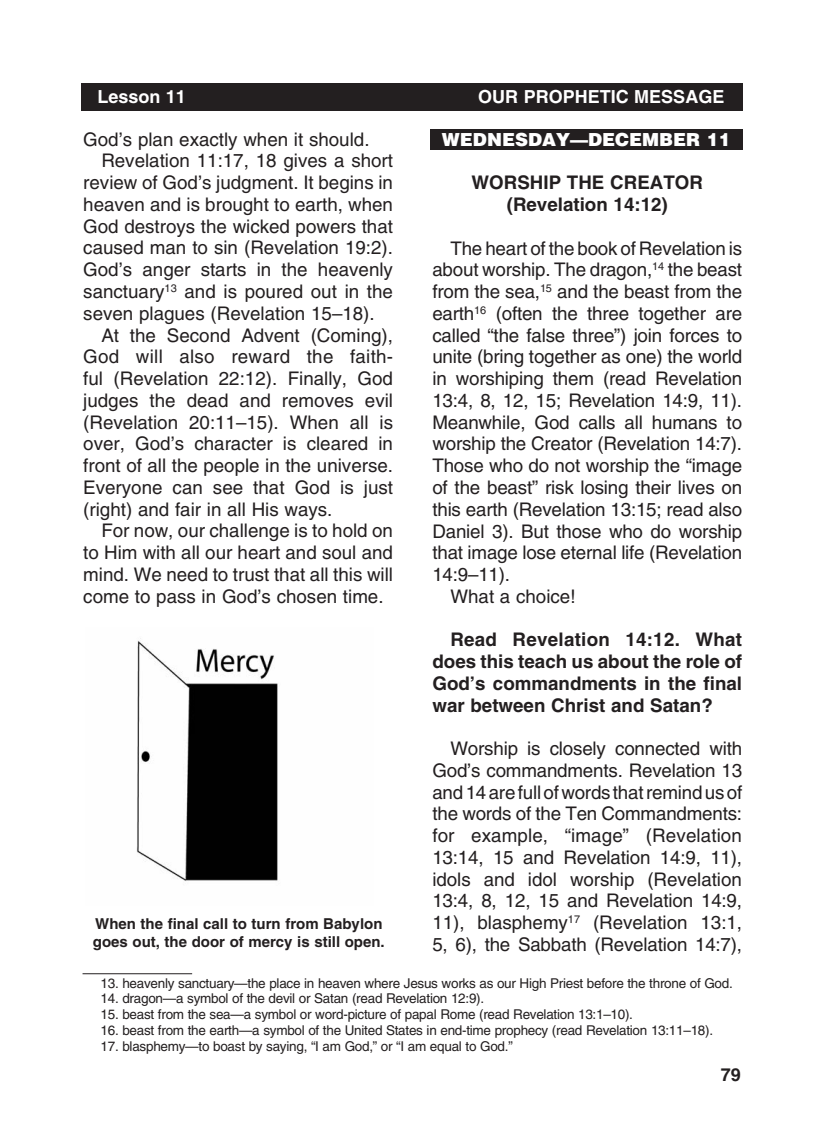
<style>
.page{position:relative;width:824px;height:1148px;background:#fff}
.page>*{position:absolute;margin:0;border:0;box-sizing:border-box;transform-origin:0 0}
._1-Body{font:18.75px/21.8px "Helvetica";color:#231f20}
._2-Body_bold{font:700 18.75px/21.8px "Helvetica";color:#231f20;text-align:justify}
._5-subheads{font:700 18.75px/21.8px "Helvetica";color:#231f20;text-align:center}
.t1{font:700 18px "Helvetica";color:#fff}
.t2{font:900 18px "Helvetica";color:#fff}
.t3{font:700 18px "Helvetica";color:#231f20}
._8-captions{font:700 15px/18px "Helvetica";color:#231f20}
._7-footnotes{font:13.5px "Helvetica";letter-spacing:-.02em;color:#231f20}
</style>
<div class="page">
<div style="left:81px;top:83px;width:662px;height:27px;background:#231f20"></div>
<div style="left:430px;top:130px;width:312px;height:20px;background:#231f20"></div>
<img style="left:136px;top:638px;width:142px;height:243px">
<hr style="left:82px;top:973px;width:110px;height:1px;background:#231f20">
<p class="t1" style="left:97px;top:86px;width:90px">Lesson 11</p>
<p class="t1" style="left:478px;top:86px;width:248px">OUR PROPHETIC MESSAGE</p>
<p class="_1-Body" style="left:83px;top:128px;width:284px">God’s plan exactly when it should.</p>
<p class="_1-Body" style="left:83px;top:150px;width:311px;text-indent:18px">Revelation 11:17, 18 gives a short review of God’s judgment. It begins in heaven and is brought to earth, when God destroys the wicked powers that caused man to sin (Revelation 19:2).<br>God’s anger starts in the heavenly sanctuary<sup>13</sup> and is poured out in the seven plagues (Revelation 15–18).</p>
<p class="_1-Body" style="left:83px;top:324px;width:311px;text-indent:18px">At the Second Advent (Coming), God will also reward the faith&shy;ful (Revelation 22:12). Finally, God judges the dead and removes evil (Revelation 20:11–15). When all is over, God’s character is cleared in front of all the people in the universe.<br>Everyone can see that God is just (right) and fair in all His ways.</p>
<p class="_1-Body" style="left:83px;top:520px;width:311px;text-align:justify;text-indent:18px">For now, our challenge is to hold on to Him with all our heart and soul and mind. We need to trust that all this will come to pass in God’s chosen time.</p>
<p class="t2" style="left:442px;top:128px;width:290px">WEDNESDAY—DECEMBER 11</p>
<p class="_5-subheads" style="left:471px;top:172px;width:233px">WORSHIP THE CREATOR (Revelation 14:12)</p>
<p class="_1-Body" style="left:432px;top:237px;width:311px;text-indent:18px">The heart of the book of Revelation is about worship. The dragon,<sup>14</sup> the beast from the sea,<sup>15</sup> and the beast from the earth<sup>16</sup> (often the three together are called “the false three”) join forces to unite (bring together as one) the world in worshiping them (read Revelation 13:4, 8, 12, 15; Revelation 14:9, 11).<br>Meanwhile, God calls all humans to worship the Creator (Revelation 14:7).<br>Those who do not worship the “image of the beast” risk losing their lives on this earth (Revelation 13:15; read also Daniel 3). But those who do worship that image lose eternal life (Revelation 14:9–11).</p>
<p class="_1-Body" style="left:450px;top:585px;width:127px">What a choice!</p>
<p class="_2-Body_bold" style="left:432px;top:628px;width:311px;text-indent:18px">Read Revelation 14:12. What does this teach us about the role of God’s commandments in the final war between Christ and Satan?</p>
<p class="_1-Body" style="left:432px;top:737px;width:311px;text-align:justify;text-indent:18px">Worship is closely connected with God’s commandments. Revelation 13 and 14 are full of words that remind us of the words of the Ten Commandments: for example, “image” (Revelation 13:14, 15 and Revelation 14:9, 11), idols and idol worship (Revelation 13:4, 8, 12, 15 and Revelation 14:9, 11), blasphemy<sup>17</sup> (Revelation 13:1, 5, 6), the Sabbath (Revelation 14:7),</p>
<p class="_8-captions" style="left:93px;top:914px;width:293px">When the final call to turn from Babylon goes out, the door of mercy is still open.</p>
<p class="_7-footnotes" style="left:101px;top:975px;width:631px">13. heavenly sanctuary—the place in heaven where Jesus works as our High Priest before the throne of God.</p>
<p class="_7-footnotes" style="left:101px;top:990px;width:383px">14. dragon—a symbol of the devil or Satan (read Revelation 12:9).</p>
<p class="_7-footnotes" style="left:101px;top:1006px;width:531px">15. beast from the sea—a symbol or word-picture of papal Rome (read Revelation 13:1–10).</p>
<p class="_7-footnotes" style="left:101px;top:1022px;width:611px">16. beast from the earth—a symbol of the United States in end-time prophecy (read Revelation 13:11–18).</p>
<p class="_7-footnotes" style="left:101px;top:1038px;width:413px">17. blasphemy—to boast by saying, “I am God,” or “I am equal to God.”</p>
<p class="t3" style="left:720px;top:1063px;width:22px">79</p>
</div>
